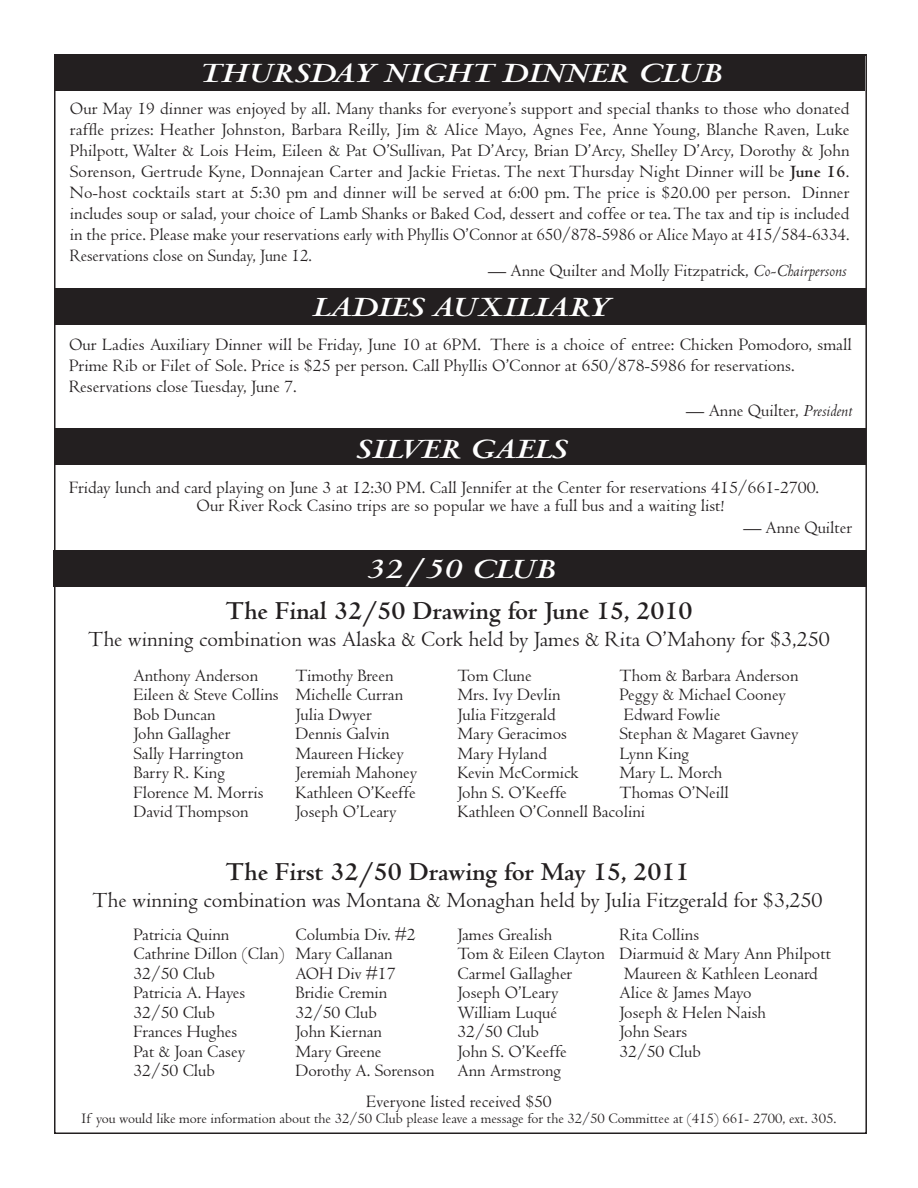
<style>
.page{position:relative;width:918px;height:1188px;background:#fff}
.page>*{position:absolute;margin:0;border:0;box-sizing:border-box;transform-origin:0 0}
.t1{font:italic 700 30px "Centaur";color:#fff;scale:1.25 1}
.t2{font:700 27px "Centaur";color:#231f20}
.t3{font:22.5px "Centaur";color:#231f20}
.t4{font:18px/21px "Centaur";color:#231f20}
.t5{font:15px "Centaur";color:#231f20}
.s1{font-weight:700}
.s2{font-style:italic}
</style>
<div class="page">
<div style="left:54px;top:428px;width:812px;height:37px;background:#231f20"></div>
<div style="left:56px;top:54px;width:810px;height:37px;background:#231f20"></div>
<div style="left:54px;top:288px;width:811px;height:37px;background:#231f20"></div>
<div style="left:54px;top:550px;width:813px;height:37px;background:#231f20"></div>
<h1 class="t1" style="left:200px;top:57px;width:419px">THURSDAY NIGHT DINNER CLUB</h1>
<p class="t4" style="left:70px;top:98px;width:781px;text-align:justify">Our May 19 dinner was enjoyed by all. Many thanks for everyone’s support and special thanks to those who donated raffle prizes: Heather Johnston, Barbara Reilly, Jim &amp; Alice Mayo, Agnes Fee, Anne Young, Blanche Raven, Luke Philpott, Walter &amp; Lois Heim, Eileen &amp; Pat O’Sullivan, Pat D’Arcy, Brian D’Arcy, Shelley D’Arcy, Dorothy &amp; John Sorenson, Gertrude Kyne, Donnajean Carter and Jackie Frietas. The next Thursday Night Dinner will be <span class="s1">June 16</span>.<br>No-host cocktails start at 5:30 pm and dinner will be served at 6:00 pm. The price is $20.00 per person. Dinner includes soup or salad, your choice of Lamb Shanks or Baked Cod, dessert and coffee or tea. The tax and tip is included in the price. Please make your reservations early with Phyllis O’Connor at 650/878-5986 or Alice Mayo at 415/584-6334.<br>Reservations close on Sunday, June 12.</p>
<p class="t4" style="left:488px;top:260px;width:360px">— Anne Quilter and Molly Fitzpatrick, <span class="s2">Co-Chairpersons</span></p>
<h1 class="t1" style="left:312px;top:291px;width:239px">LADIES AUXILIARY</h1>
<p class="t4" style="left:69px;top:334px;width:784px">Our Ladies Auxiliary Dinner will be Friday, June 10 at 6PM. There is a choice of entree: Chicken Pomodoro, small<br>Prime Rib or Filet of Sole. Price is $25 per person. Call Phyllis O’Connor at 650/878-5986 for reservations.<br>Reservations close Tuesday, June 7.</p>
<p class="t4" style="left:686px;top:400px;width:167px">— Anne Quilter, <span class="s2">President</span></p>
<h1 class="t1" style="left:356px;top:433px;width:170px">SILVER GAELS</h1>
<p class="t4" style="left:197px;top:479px;width:624px;line-height:18px;text-indent:-128px">Friday lunch and card playing on June 3 at 12:30 PM. Call Jennifer at the Center for reservations 415/661-2700.<br>Our River Rock Casino trips are so popular we have a full bus and a waiting list!</p>
<p class="t4" style="left:744px;top:518px;width:110px">— Anne Quilter</p>
<h1 class="t1" style="left:366px;top:554px;width:153px">32/50 CLUB</h1>
<h2 class="t2" style="left:226px;top:597px;width:468px">The Final 32/50 Drawing for June 15, 2010</h2>
<p class="t3" style="left:88px;top:627px;width:743px">The winning combination was Alaska &amp; Cork held by James &amp; Rita O’Mahony for $3,250</p>
<p class="t4" style="left:134px;top:665px;width:126px">Anthony Anderson</p>
<p class="t4" style="left:296px;top:665px;width:100px">Timothy Breen</p>
<p class="t4" style="left:458px;top:665px;width:76px">Tom Clune</p>
<p class="t4" style="left:620px;top:665px;width:181px">Thom &amp; Barbara Anderson</p>
<p class="t4" style="left:134px;top:684px;width:271px">Eileen &amp; Steve Collins Michelle Curran</p>
<p class="t4" style="left:458px;top:684px;width:104px">Mrs. Ivy Devlin</p>
<p class="t4" style="left:620px;top:684px;width:168px">Peggy &amp; Michael Cooney</p>
<p class="t4" style="left:134px;top:704px;width:84px">Bob Duncan</p>
<p class="t4" style="left:296px;top:704px;width:78px">Julia Dwyer</p>
<p class="t4" style="left:458px;top:704px;width:100px">Julia Fitzgerald</p>
<p class="t4" style="left:624px;top:704px;width:98px">Edward Fowlie</p>
<p class="t4" style="left:134px;top:723px;width:98px">John Gallagher</p>
<p class="t4" style="left:296px;top:723px;width:96px">Dennis Galvin</p>
<p class="t4" style="left:458px;top:723px;width:111px">Mary Geracimos</p>
<p class="t4" style="left:620px;top:723px;width:181px">Stephan &amp; Magaret Gavney</p>
<p class="t4" style="left:134px;top:743px;width:112px">Sally Harrington</p>
<p class="t4" style="left:296px;top:743px;width:110px">Maureen Hickey</p>
<p class="t4" style="left:458px;top:743px;width:91px">Mary Hyland</p>
<p class="t4" style="left:620px;top:743px;width:71px">Lynn King</p>
<p class="t4" style="left:134px;top:762px;width:93px">Barry R. King</p>
<p class="t4" style="left:296px;top:762px;width:123px">Jeremiah Mahoney</p>
<p class="t4" style="left:458px;top:762px;width:123px">Kevin McCormick</p>
<p class="t4" style="left:620px;top:762px;width:104px">Mary L. Morch</p>
<p class="t4" style="left:134px;top:782px;width:132px">Florence M. Morris</p>
<p class="t4" style="left:296px;top:782px;width:122px">Kathleen O’Keeffe</p>
<p class="t4" style="left:458px;top:782px;width:111px">John S. O’Keeffe</p>
<p class="t4" style="left:620px;top:782px;width:111px">Thomas O’Neill</p>
<p class="t4" style="left:134px;top:801px;width:117px">David Thompson</p>
<p class="t4" style="left:296px;top:801px;width:102px">Joseph O’Leary</p>
<p class="t4" style="left:458px;top:801px;width:189px">Kathleen O’Connell Bacolini</p>
<h2 class="t2" style="left:226px;top:857px;width:465px">The First 32/50 Drawing for May 15, 2011</h2>
<p class="t3" style="left:92px;top:888px;width:732px">The winning combination was Montana &amp; Monaghan held by Julia Fitzgerald for $3,250</p>
<p class="t4" style="left:134px;top:924px;width:97px">Patricia Quinn</p>
<p class="t4" style="left:296px;top:924px;width:122px">Columbia Div. #2</p>
<p class="t4" style="left:458px;top:924px;width:96px">James Grealish</p>
<p class="t4" style="left:620px;top:924px;width:81px">Rita Collins</p>
<p class="t4" style="left:134px;top:943px;width:261px">Cathrine Dillon (Clan) Mary Callanan</p>
<p class="t4" style="left:458px;top:943px;width:375px">Tom &amp; Eileen Clayton Diarmuid &amp; Mary Ann Philpott</p>
<p class="t4" style="left:134px;top:963px;width:83px">32/50 Club</p>
<p class="t4" style="left:296px;top:963px;width:102px">AOH Div #17</p>
<p class="t4" style="left:458px;top:963px;width:116px">Carmel Gallagher</p>
<p class="t4" style="left:624px;top:963px;width:196px">Maureen &amp; Kathleen Leonard</p>
<p class="t4" style="left:134px;top:982px;width:113px">Patricia A. Hayes</p>
<p class="t4" style="left:296px;top:982px;width:93px">Bridie Cremin</p>
<p class="t4" style="left:458px;top:982px;width:102px">Joseph O’Leary</p>
<p class="t4" style="left:620px;top:982px;width:133px">Alice &amp; James Mayo</p>
<p class="t4" style="left:134px;top:1002px;width:83px">32/50 Club</p>
<p class="t4" style="left:296px;top:1002px;width:83px">32/50 Club</p>
<p class="t4" style="left:458px;top:1002px;width:101px">William Luqué</p>
<p class="t4" style="left:620px;top:1002px;width:148px">Joseph &amp; Helen Naish</p>
<p class="t4" style="left:134px;top:1021px;width:105px">Frances Hughes</p>
<p class="t4" style="left:296px;top:1021px;width:88px">John Kiernan</p>
<p class="t4" style="left:458px;top:1021px;width:83px">32/50 Club</p>
<p class="t4" style="left:620px;top:1021px;width:69px">John Sears</p>
<p class="t4" style="left:134px;top:1041px;width:113px">Pat &amp; Joan Casey</p>
<p class="t4" style="left:296px;top:1041px;width:87px">Mary Greene</p>
<p class="t4" style="left:458px;top:1041px;width:111px">John S. O’Keeffe</p>
<p class="t4" style="left:620px;top:1041px;width:83px">32/50 Club</p>
<p class="t4" style="left:134px;top:1060px;width:83px">32/50 Club</p>
<p class="t4" style="left:296px;top:1060px;width:141px">Dorothy A. Sorenson</p>
<p class="t4" style="left:458px;top:1060px;width:105px">Ann Armstrong</p>
<p class="t4" style="left:366px;top:1091px;width:187px">Everyone listed received $50</p>
<p class="t5" style="left:82px;top:1111px;width:756px">If you would like more information about the 32/50 Club please leave a message for the 32/50 Committee at (415) 661- 2700, ext. 305.</p>
</div>
